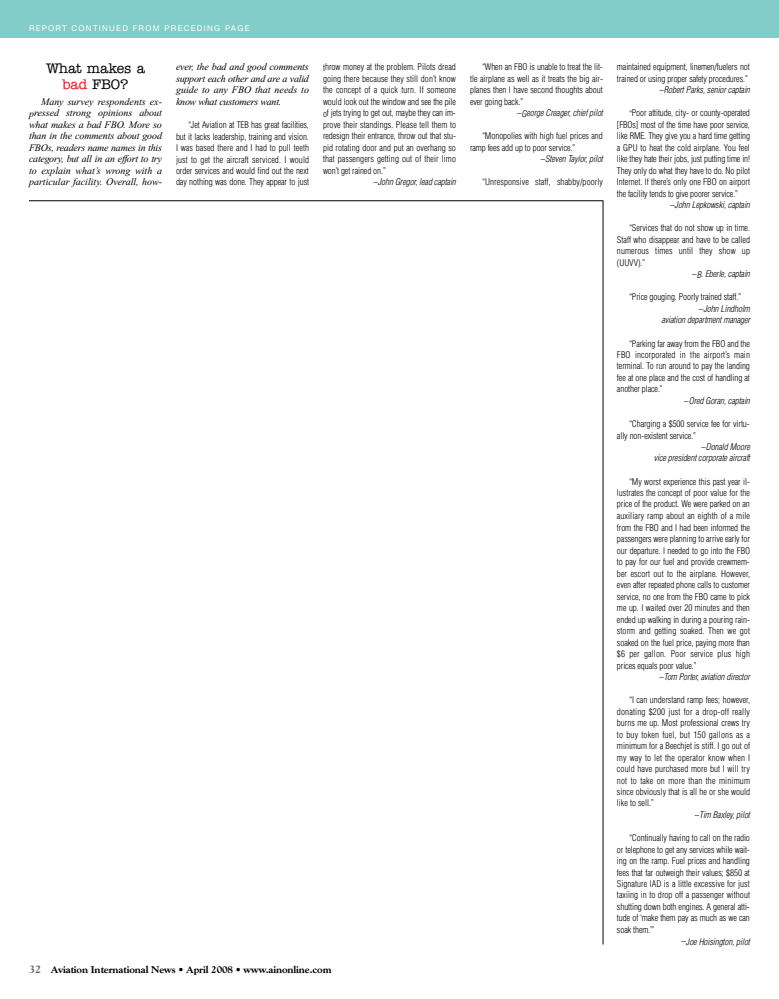
<style>
.page{position:relative;width:779px;height:999px;background:#fff}
.page>*{position:absolute;margin:0;border:0;box-sizing:border-box;transform-origin:0 0}
.t1{font:500 14px/16px "American Typewriter";letter-spacing:-.015em;color:#000;text-align:center}
.t2{font:italic 10px/11.5px "Times New Roman";color:#000;text-align:justify}
.t3{font:800 10px "Goudy";letter-spacing:-.01em;color:#000}
.t4{font:300 condensed 9px/11.5px "Helvetica";letter-spacing:-.005em;color:#000;text-align:justify}
.t5{font:italic 300 condensed 9px "Helvetica";letter-spacing:-.01em;color:#000}
.t6{font:300 condensed 9px "Helvetica";letter-spacing:.02em;color:#000}
.t7{font:8px "Helvetica Neue";letter-spacing:.155em;color:#fff}
.s1{color:#fe0a19}
.s2{font-style:normal}
.s3{font-size:11px;color:#666}
.s4{color:#fff}
.s5{font-style:italic}
</style>
<div class="page">
<hr style="left:602px;top:201px;width:1px;height:743px;background:#000">
<hr style="left:29px;top:200px;width:574px;height:1px;background:#000">
<div style="left:0;top:0;width:778px;height:38px;background:#82ccc9"></div>
<p class="t7" style="left:29px;top:25px;width:222px">REPORT CONTINUED FROM PRECEDING PAGE</p>
<h1 class="t1" style="left:46px;top:61px;width:100px">What makes a <span class="s1">bad</span> FBO?</h1>
<p class="t2" style="left:29px;top:97px;width:135px;text-indent:12px">Many survey respondents ex&shy;pressed strong opinions about what makes a bad FBO. More so than in the comments about good FBOs, readers name names in this category, but all in an effort to try to explain what’s wrong with a particular facility. Overall, how-</p>
<p class="t2" style="left:176px;top:62px;width:134px">ever, the bad and good comments support each other and are a valid guide to any FBO that needs to know what customers want.</p>
<p class="t4" style="left:176px;top:119px;width:135px;text-indent:12px">“Jet Aviation at TEB has great facilities, but it lacks leadership, training and vision.<br>I was based there and I had to pull teeth just to get the aircraft serviced. I would order services and would find out the next day nothing was done. They appear to just</p>
<p class="t4" style="left:323px;top:62px;width:134px">throw money at the problem. Pilots dread</p>
<p class="t4" style="left:323px;top:73px;width:134px">going there because they still don’t know</p>
<p class="t4" style="left:323px;top:85px;width:134px">the concept of a quick turn. If someone</p>
<p class="t4" style="left:323px;top:96px;width:134px">would look out the window and see the pile</p>
<p class="t4" style="left:323px;top:108px;width:134px">of jets trying to get out, maybe they can im-</p>
<p class="t4" style="left:323px;top:119px;width:134px">prove their standings. Please tell them to</p>
<p class="t4" style="left:323px;top:131px;width:134px">redesign their entrance, throw out that stu-</p>
<p class="t4" style="left:323px;top:142px;width:134px">pid rotating door and put an overhang so</p>
<p class="t4" style="left:323px;top:154px;width:134px">that passengers getting out of their limo</p>
<p class="t4" style="left:323px;top:165px;width:65px">won’t get rained on.”</p>
<p class="t5" style="left:373px;top:177px;width:84px"><span class="s2">–</span>John Gregor, lead captain</p>
<p class="t3" style="left:29px;top:965px;width:304px"><span class="s3">32</span><span class="s4">aa</span>Aviation International News • April 2008 • www.ainonline.com</p>
<p class="t4" style="left:482px;top:62px;width:122px">“When an FBO is unable to treat the lit-</p>
<p class="t4" style="left:470px;top:73px;width:134px">tle airplane as well as it treats the big air-</p>
<p class="t4" style="left:470px;top:85px;width:134px">planes then I have second thoughts about</p>
<p class="t4" style="left:470px;top:96px;width:55px">ever going back.”</p>
<p class="t5" style="left:517px;top:108px;width:87px"><span class="s2">–</span>George Creager, chief pilot</p>
<p class="t4" style="left:482px;top:131px;width:122px">“Monopolies with high fuel prices and</p>
<p class="t4" style="left:470px;top:142px;width:107px">ramp fees add up to poor service.”</p>
<p class="t5" style="left:540px;top:154px;width:64px"><span class="s2">–</span>Steven Taylor, pilot</p>
<p class="t4" style="left:482px;top:177px;width:122px">“Unresponsive staff, shabby/poorly</p>
<p class="t4" style="left:617px;top:62px;width:134px;text-align:right">maintained equipment, linemen/fuelers not trained or using proper safety procedures.” –<span class="s5">Robert Parks, senior captain</span></p>
<p class="t4" style="left:629px;top:108px;width:122px">“Poor attitude, city- or county-operated</p>
<p class="t4" style="left:617px;top:119px;width:134px">[FBOs] most of the time have poor service,</p>
<p class="t4" style="left:617px;top:131px;width:135px">like RME. They give you a hard time getting</p>
<p class="t4" style="left:617px;top:142px;width:134px">a GPU to heat the cold airplane. You feel</p>
<p class="t4" style="left:617px;top:154px;width:135px">like they hate their jobs, just putting time in!</p>
<p class="t4" style="left:617px;top:165px;width:135px">They only do what they have to do. No pilot</p>
<p class="t4" style="left:617px;top:177px;width:134px">Internet. If there’s only one FBO on airport</p>
<p class="t4" style="left:617px;top:188px;width:123px">the facility tends to give poorer service.”</p>
<p class="t5" style="left:670px;top:200px;width:81px"><span class="s2">–</span>John Lepkowski, captain</p>
<p class="t4" style="left:629px;top:223px;width:123px">“Services that do not show up in time.</p>
<p class="t4" style="left:617px;top:234px;width:134px">Staff who disappear and have to be called</p>
<p class="t4" style="left:617px;top:246px;width:134px">numerous times until they show up</p>
<p class="t4" style="left:617px;top:257px;width:30px">(UUVV).”</p>
<p class="t5" style="left:692px;top:269px;width:59px"><span class="s2">–</span>B. Eberle, captain</p>
<p class="t4" style="left:629px;top:292px;width:114px">“Price gouging. Poorly trained staff.”</p>
<p class="t5" style="left:699px;top:304px;width:52px"><span class="s2">–</span>John Lindholm</p>
<p class="t5" style="left:661px;top:315px;width:90px">aviation department manager</p>
<p class="t4" style="left:629px;top:338px;width:122px">“Parking far away from the FBO and the</p>
<p class="t4" style="left:617px;top:349px;width:134px">FBO incorporated in the airport’s main</p>
<p class="t4" style="left:617px;top:361px;width:134px">terminal. To run around to pay the landing</p>
<p class="t4" style="left:617px;top:372px;width:134px">fee at one place and the cost of handling at</p>
<p class="t4" style="left:617px;top:384px;width:47px">another place.”</p>
<p class="t5" style="left:684px;top:396px;width:67px"><span class="s2">–</span>Ored Goran, captain</p>
<p class="t4" style="left:629px;top:418px;width:122px">“Charging a $500 service fee for virtu-</p>
<p class="t4" style="left:617px;top:430px;width:81px">ally non-existent service.”</p>
<p class="t5" style="left:701px;top:442px;width:50px"><span class="s2">–</span>Donald Moore</p>
<p class="t5" style="left:653px;top:453px;width:98px">vice president corporate aircraft</p>
<p class="t4" style="left:629px;top:476px;width:122px">“My worst experience this past year il-</p>
<p class="t4" style="left:617px;top:487px;width:134px">lustrates the concept of poor value for the</p>
<p class="t4" style="left:617px;top:499px;width:134px">price of the product. We were parked on an</p>
<p class="t4" style="left:617px;top:510px;width:135px">auxiliary ramp about an eighth of a mile</p>
<p class="t4" style="left:617px;top:522px;width:135px">from the FBO and I had been informed the</p>
<p class="t4" style="left:617px;top:533px;width:134px">passengers were planning to arrive early for</p>
<p class="t4" style="left:617px;top:545px;width:135px">our departure. I needed to go into the FBO</p>
<p class="t4" style="left:617px;top:556px;width:134px">to pay for our fuel and provide crewmem-</p>
<p class="t4" style="left:617px;top:568px;width:135px">ber escort out to the airplane. However,</p>
<p class="t4" style="left:617px;top:579px;width:134px">even after repeated phone calls to customer</p>
<p class="t4" style="left:617px;top:591px;width:134px">service, no one from the FBO came to pick</p>
<p class="t4" style="left:617px;top:602px;width:134px">me up. I waited over 20 minutes and then</p>
<p class="t4" style="left:617px;top:614px;width:134px">ended up walking in during a pouring rain-</p>
<p class="t4" style="left:617px;top:625px;width:134px">storm and getting soaked. Then we got</p>
<p class="t4" style="left:617px;top:637px;width:134px">soaked on the fuel price, paying more than</p>
<p class="t4" style="left:617px;top:648px;width:134px">$6 per gallon. Poor service plus high</p>
<p class="t4" style="left:617px;top:660px;width:81px">prices equals poor value.”</p>
<p class="t5" style="left:659px;top:672px;width:92px"><span class="s2">–</span>Tom Porter, aviation director</p>
<p class="t4" style="left:629px;top:694px;width:122px">“I can understand ramp fees; however,</p>
<p class="t6" style="left:617px;top:706px;width:135px">donating $200 just for a drop-off really</p>
<p class="t4" style="left:617px;top:717px;width:134px">burns me up. Most professional crews try</p>
<p class="t6" style="left:617px;top:729px;width:134px">to buy token fuel, but 150 gallons as a</p>
<p class="t4" style="left:617px;top:740px;width:134px">minimum for a Beechjet is stiff. I go out of</p>
<p class="t6" style="left:617px;top:752px;width:135px">my way to let the operator know when I</p>
<p class="t4" style="left:617px;top:763px;width:134px">could have purchased more but I will try</p>
<p class="t6" style="left:617px;top:775px;width:134px">not to take on more than the minimum</p>
<p class="t4" style="left:617px;top:786px;width:134px">since obviously that is all he or she would</p>
<p class="t4" style="left:617px;top:798px;width:39px">like to sell.”</p>
<p class="t5" style="left:694px;top:810px;width:57px"><span class="s2">–</span>Tim Baxley, pilot</p>
<p class="t4" style="left:629px;top:832px;width:122px">“Continually having to call on the radio</p>
<p class="t4" style="left:617px;top:844px;width:134px">or telephone to get any services while wait-</p>
<p class="t4" style="left:617px;top:855px;width:134px">ing on the ramp. Fuel prices and handling</p>
<p class="t4" style="left:617px;top:867px;width:134px">fees that far outweigh their values; $850 at</p>
<p class="t4" style="left:617px;top:878px;width:134px">Signature IAD is a little excessive for just</p>
<p class="t4" style="left:617px;top:890px;width:134px">taxiing in to drop off a passenger without</p>
<p class="t4" style="left:617px;top:901px;width:134px">shutting down both engines. A general atti-</p>
<p class="t4" style="left:617px;top:913px;width:134px">tude of ‘make them pay as much as we can</p>
<p class="t4" style="left:617px;top:924px;width:39px">soak them.’”</p>
<p class="t5" style="left:681px;top:936px;width:70px"><span class="s2">–</span>Joe Hoisington, pilot</p>
</div>
